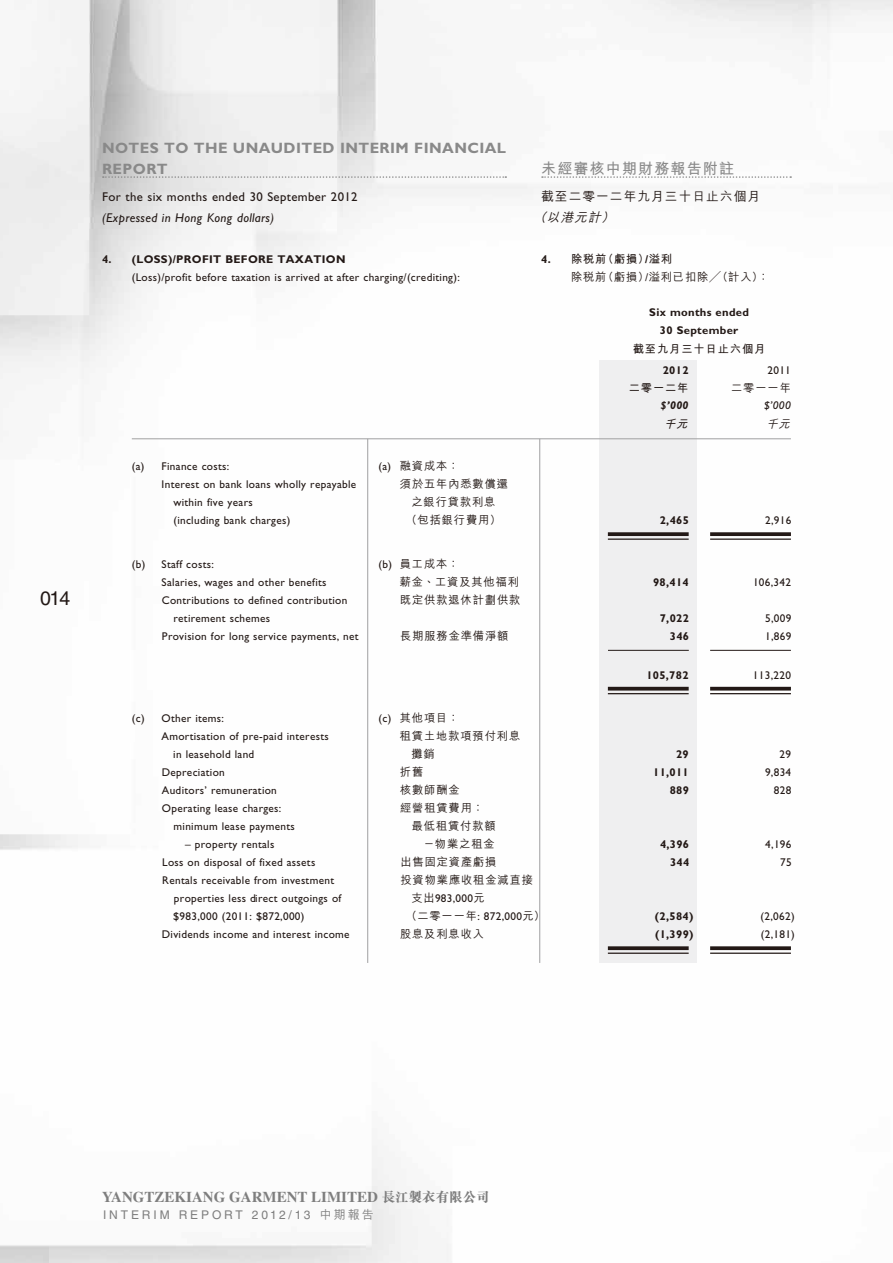
<style>
.page{position:relative;width:893px;height:1263px;background:#fff}
.page>*{position:absolute;margin:0;border:0;box-sizing:border-box;transform-origin:0 0}
.t1{font:19.5px "Helvetica LT Std";color:#231916}
.t2{font:700 15px/21px "Gill Sans Std";letter-spacing:.025em;color:#898989}
.t3{font:700 15px "Times LT Std";color:#7e7e7e}
.t4{font:700 15px "M Hei HK";letter-spacing:.08em;color:#898989}
.t5{font:12.75px "Gill Sans Std";letter-spacing:.03em;color:#231916}
.t6{font:italic 12.75px "Gill Sans Std";letter-spacing:.03em;color:#231916}
.t7{font:500 12.75px "M Hei HK";letter-spacing:.08em;color:#231916}
.t8{font:italic 500 12.75px "M Hei HK";color:#231916}
.t9{font:12px "Helvetica LT Std";letter-spacing:.24em;color:#7e7e7e}
.t10{font:11.25px "Gill Sans Std";letter-spacing:.03em;color:#231916}
.t11{font:500 11.25px/18px "M Hei HK";letter-spacing:.08em;color:#231916}
.t12{font:700 11.25px/18px "Gill Sans Std";letter-spacing:.03em;color:#231916;text-align:center}
.t13{font:700 11.25px "M Hei HK";letter-spacing:.08em;color:#231916}
.t14{font:italic 700 11.25px "Gill Sans Std";color:#231916}
.t15{font:italic 11.25px "Gill Sans Std";color:#231916}
.t16{font:italic 700 11.25px "M Hei HK";color:#231916}
.t17{font:italic 500 11.25px "M Hei HK";color:#231916}
.s1{font-family:"Gill Sans Std";font-weight:700}
.s2{font-weight:700}
.s3{font-family:"Gill Sans Std";font-weight:400}
.s4{font-family:"M Hei HK";font-weight:500}
.s5{font-family:"M Sung HK";font-weight:800;font-size:13.5px}
</style>
<div class="page">
<img style="left:0;top:0;width:893px;height:1263px">
<svg style="left:103px;top:176px;width:403px;height:2px"></svg>
<div style="left:600px;top:360px;width:97px;height:603px;background:#efeff0"></div>
<hr style="left:132px;top:438px;width:659px;height:1px;background:#a0a0a1">
<svg style="left:608px;top:532px;width:81px;height:4px"></svg>
<hr style="left:608px;top:538px;width:81px;height:2px;background:#231916">
<svg style="left:710px;top:532px;width:81px;height:4px"></svg>
<hr style="left:710px;top:538px;width:81px;height:2px;background:#231916">
<hr style="left:608px;top:650px;width:81px;height:1px;background:#231916">
<hr style="left:710px;top:650px;width:81px;height:1px;background:#231916">
<hr style="left:608px;top:687px;width:81px;height:3px;background:#231916">
<hr style="left:608px;top:693px;width:81px;height:1px;background:#231916">
<hr style="left:710px;top:687px;width:81px;height:3px;background:#231916">
<hr style="left:710px;top:693px;width:81px;height:1px;background:#231916">
<svg style="left:608px;top:946px;width:81px;height:4px"></svg>
<hr style="left:608px;top:952px;width:81px;height:2px;background:#231916">
<svg style="left:710px;top:946px;width:81px;height:4px"></svg>
<hr style="left:710px;top:952px;width:81px;height:2px;background:#231916">
<hr style="left:367px;top:439px;width:1px;height:524px;background:#a0a0a1">
<hr style="left:539px;top:439px;width:1px;height:524px;background:#a0a0a1">
<svg style="left:542px;top:176px;width:249px;height:2px"></svg>
<h1 class="t1" style="left:40px;top:586px;width:32px">014</h1>
<h2 class="t2" style="left:102px;top:137px;width:406px">NOTES TO THE UNAUDITED INTERIM FINANCIAL<br>REPORT</h2>
<p class="t5" style="left:102px;top:190px;width:257px">For the six months ended 30 September 2012</p>
<p class="t6" style="left:102px;top:211px;width:174px">(Expressed in Hong Kong dollars)</p>
<p class="t12" style="left:102px;top:250px;width:245px">4. (LOSS)/PROFIT BEFORE TAXATION</p>
<p class="t10" style="left:132px;top:271px;width:329px">(Loss)/profit before taxation is arrived at after charging/(crediting):</p>
<h2 class="t4" style="left:541px;top:158px;width:194px">未經審核中期財務報告附註</h2>
<p class="t7" style="left:541px;top:188px;width:220px">截至二零一二年九月三十日止六個月</p>
<p class="t8" style="left:533px;top:209px;width:86px">（以港元計）</p>
<p class="t11" style="left:571px;top:249px;width:200px;text-indent:-30px"><span class="s1">4.</span> <span class="s2">除稅前（虧損）</span><span class="s1">/</span><span class="s2">溢利<br></span>除稅前（虧損）<span class="s3">/</span>溢利已扣除╱（計入）：</p>
<p class="t12" style="left:649px;top:304px;width:101px">Six months ended<br>30 September</p>
<p class="t13" style="left:633px;top:341px;width:134px">截至九月三十日止六個月</p>
<p class="t12" style="left:663px;top:361px;width:27px">2012</p>
<p class="t10" style="left:767px;top:364px;width:25px">2011</p>
<p class="t13" style="left:629px;top:380px;width:61px">二零一二年</p>
<p class="t11" style="left:731px;top:378px;width:61px">二零一一年</p>
<p class="t14" style="left:661px;top:399px;width:29px">$’000</p>
<p class="t15" style="left:764px;top:399px;width:28px">$’000</p>
<p class="t16" style="left:664px;top:416px;width:29px">千元</p>
<p class="t17" style="left:766px;top:416px;width:29px">千元</p>
<p class="t10" style="left:132px;top:460px;width:99px">(a) Finance costs:</p>
<p class="t11" style="left:378px;top:456px;width:82px"><span class="s3">(a)</span> 融資成本：</p>
<p class="t10" style="left:162px;top:478px;width:196px">Interest on bank loans wholly repayable</p>
<p class="t11" style="left:400px;top:474px;width:110px">須於五年內悉數償還</p>
<p class="t10" style="left:173px;top:496px;width:81px">within five years</p>
<p class="t11" style="left:411px;top:492px;width:86px">之銀行貸款利息</p>
<p class="t10" style="left:173px;top:514px;width:118px">(including bank charges)</p>
<p class="t11" style="left:406px;top:510px;width:97px">（包括銀行費用）</p>
<p class="t12" style="left:660px;top:511px;width:31px">2,465</p>
<p class="t10" style="left:765px;top:514px;width:28px">2,916</p>
<p class="t10" style="left:132px;top:557px;width:84px">(b) Staff costs:</p>
<p class="t11" style="left:378px;top:554px;width:82px"><span class="s3">(b)</span> 員工成本：</p>
<p class="t10" style="left:162px;top:575px;width:166px">Salaries, wages and other benefits</p>
<p class="t11" style="left:400px;top:572px;width:121px">薪金、工資及其他福利</p>
<p class="t12" style="left:653px;top:573px;width:37px">98,414</p>
<p class="t10" style="left:753px;top:575px;width:40px">106,342</p>
<p class="t10" style="left:162px;top:593px;width:187px">Contributions to defined contribution</p>
<p class="t11" style="left:400px;top:590px;width:122px">既定供款退休計劃供款</p>
<p class="t10" style="left:173px;top:611px;width:98px">retirement schemes</p>
<p class="t12" style="left:660px;top:609px;width:31px">7,022</p>
<p class="t10" style="left:765px;top:611px;width:28px">5,009</p>
<p class="t10" style="left:162px;top:629px;width:198px">Provision for long service payments, net</p>
<p class="t11" style="left:400px;top:626px;width:110px">長期服務金準備淨額</p>
<p class="t12" style="left:670px;top:627px;width:21px">346</p>
<p class="t10" style="left:765px;top:629px;width:28px">1,869</p>
<p class="t12" style="left:646px;top:666px;width:44px">105,782</p>
<p class="t10" style="left:753px;top:668px;width:40px">113,220</p>
<p class="t10" style="left:132px;top:712px;width:94px">(c) Other items:</p>
<p class="t11" style="left:378px;top:708px;width:82px"><span class="s3">(c)</span> 其他項目：</p>
<p class="t10" style="left:162px;top:730px;width:169px">Amortisation of pre-paid interests</p>
<p class="t11" style="left:400px;top:726px;width:122px">租賃土地款項預付利息</p>
<p class="t10" style="left:173px;top:748px;width:83px">in leasehold land</p>
<p class="t11" style="left:411px;top:744px;width:25px">攤銷</p>
<p class="t12" style="left:676px;top:745px;width:14px">29</p>
<p class="t10" style="left:780px;top:748px;width:13px">29</p>
<p class="t10" style="left:162px;top:766px;width:64px">Depreciation</p>
<p class="t11" style="left:400px;top:762px;width:25px">折舊</p>
<p class="t12" style="left:653px;top:763px;width:37px">11,011</p>
<p class="t10" style="left:765px;top:766px;width:28px">9,834</p>
<p class="t10" style="left:162px;top:784px;width:117px">Auditors’ remuneration</p>
<p class="t11" style="left:400px;top:780px;width:61px">核數師酬金</p>
<p class="t12" style="left:670px;top:781px;width:21px">889</p>
<p class="t10" style="left:774px;top:784px;width:19px">828</p>
<p class="t10" style="left:162px;top:802px;width:121px">Operating lease charges:</p>
<p class="t11" style="left:400px;top:798px;width:85px">經營租賃費用：</p>
<p class="t10" style="left:174px;top:820px;width:123px">minimum lease payments</p>
<p class="t11" style="left:412px;top:816px;width:86px">最低租賃付款額</p>
<p class="t10" style="left:185px;top:838px;width:91px">– property rentals</p>
<p class="t11" style="left:423px;top:834px;width:73px">－物業之租金</p>
<p class="t12" style="left:660px;top:835px;width:31px">4,396</p>
<p class="t10" style="left:765px;top:838px;width:28px">4,196</p>
<p class="t10" style="left:162px;top:856px;width:155px">Loss on disposal of fixed assets</p>
<p class="t11" style="left:400px;top:852px;width:98px">出售固定資產虧損</p>
<p class="t12" style="left:670px;top:853px;width:21px">344</p>
<p class="t10" style="left:780px;top:856px;width:13px">75</p>
<p class="t10" style="left:162px;top:874px;width:173px">Rentals receivable from investment</p>
<p class="t11" style="left:400px;top:870px;width:134px">投資物業應收租金減直接</p>
<p class="t10" style="left:174px;top:892px;width:169px">properties less direct outgoings of</p>
<p class="t10" style="left:411px;top:892px;width:75px"><span class="s4">支出</span>983,000<span class="s4">元</span></p>
<p class="t10" style="left:173px;top:910px;width:133px">$983,000 (2011: $872,000)</p>
<p class="t11" style="left:406px;top:906px;width:141px">（二零一一年<span class="s3">: 872,000</span>元）</p>
<p class="t12" style="left:655px;top:907px;width:40px">(2,584)</p>
<p class="t10" style="left:761px;top:910px;width:36px">(2,062)</p>
<p class="t10" style="left:162px;top:928px;width:189px">Dividends income and interest income</p>
<p class="t11" style="left:400px;top:924px;width:86px">股息及利息收入</p>
<p class="t12" style="left:655px;top:925px;width:40px">(1,399)</p>
<p class="t10" style="left:761px;top:928px;width:36px">(2,181)</p>
<h2 class="t3" style="left:102px;top:1188px;width:389px">YANGTZEKIANG GARMENT LIMITED <span class="s5">長江製衣有限公司</span></h2>
<p class="t9" style="left:103px;top:1208px;width:272px">INTERIM REPORT 2012/13 <span class="s4">中期報告</span></p>
</div>
